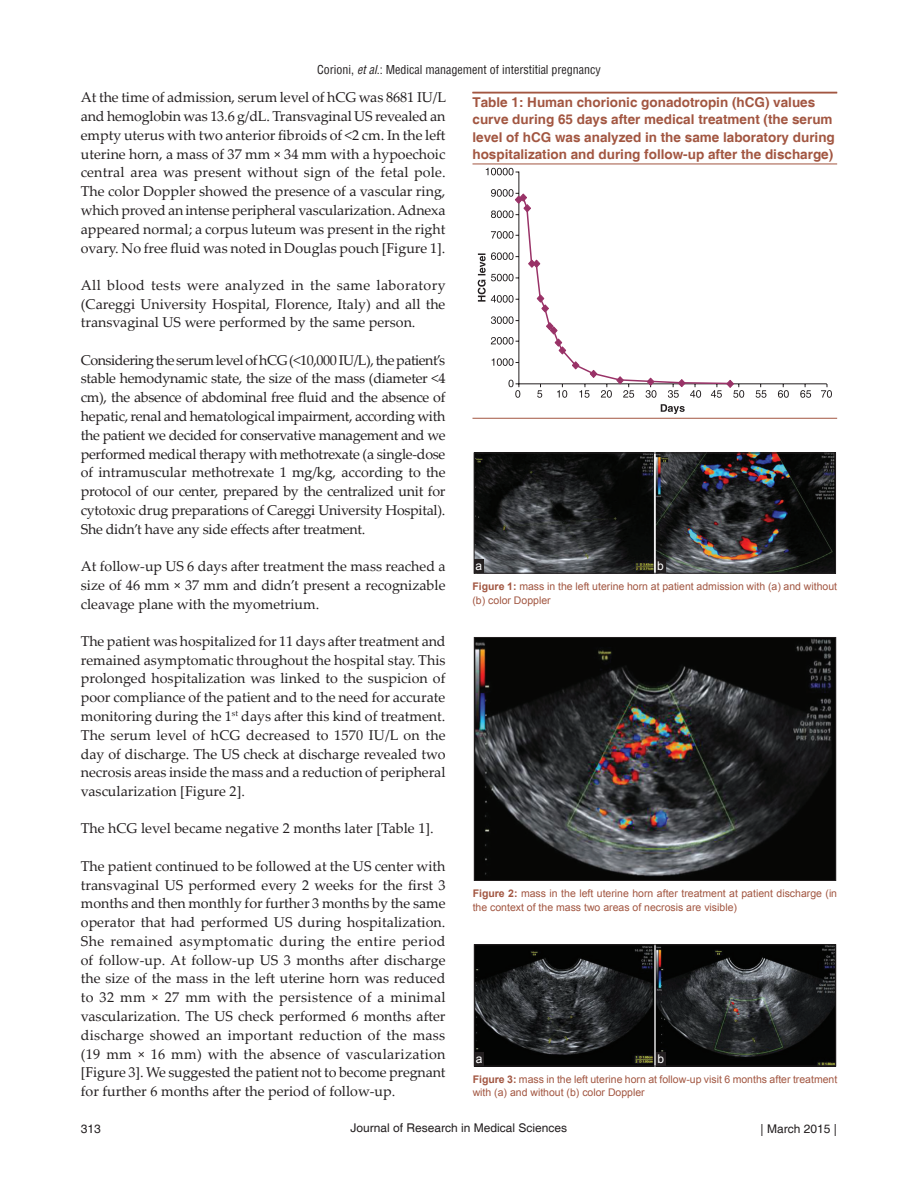
<style>
.page{position:relative;width:918px;height:1188px;background:#fff}
.page>*{position:absolute;margin:0;border:0;box-sizing:border-box;transform-origin:0 0}
.TX{font:14.25px/18.8px "Palatino Linotype";color:#231f20;text-align:justify}
.TT{font:700 13.5px/17.5px "Helvetica";color:#a25641}
.t1{font:condensed 12px "Helvetica";color:#231f20}
.t2{font:12px "Helvetica";color:#231f20}
.t3{font:12px "Arial";color:#fff}
.FGC{font:10.5px/13.6px "Arial";color:#a25641}
.s1{font-style:italic}
.s2{font-weight:700}
</style>
<div class="page">
<hr style="left:472px;top:418px;width:365px;height:1px;background:#a25641">
<hr style="left:472px;top:92px;width:365px;height:1px;background:#a25641">
<hr style="left:472px;top:164px;width:365px;height:1px;background:#a25641">
<hr style="left:519px;top:172px;width:1px;height:211px;background:#231f20">
<hr style="left:519px;top:383px;width:307px;height:1px;background:#231f20">
<svg style="left:486px;top:168px;width:32px;height:7px"></svg>
<svg style="left:756px;top:385px;width:10px;height:13px"></svg>
<svg style="left:778px;top:385px;width:11px;height:13px"></svg>
<svg style="left:800px;top:385px;width:11px;height:13px"></svg>
<svg style="left:821px;top:385px;width:11px;height:13px"></svg>
<svg style="left:661px;top:404px;width:24px;height:10px"></svg>
<svg style="left:478px;top:189px;width:266px;height:209px"></svg>
<img style="left:476px;top:455px;width:358px;height:117px">
<div style="left:474px;top:453px;width:362px;height:121px;border:1px solid #231f20"></div>
<div style="left:474px;top:560px;width:10px;height:13px;background:#231f20"></div>
<div style="left:656px;top:560px;width:9px;height:13px;background:#231f20"></div>
<img style="left:476px;top:639px;width:358px;height:240px">
<div style="left:474px;top:637px;width:362px;height:244px;border:1px solid #231f20"></div>
<img style="left:476px;top:946px;width:358px;height:118px">
<div style="left:474px;top:944px;width:362px;height:122px;border:1px solid #231f20"></div>
<div style="left:474px;top:1053px;width:10px;height:13px;background:#231f20"></div>
<div style="left:656px;top:1053px;width:10px;height:13px;background:#231f20"></div>
<p class="t1" style="left:317px;top:62px;width:285px">Corioni, <span class="s1">et al</span>.: Medical management of interstitial pregnancy</p>
<p class="TX" style="left:81px;top:87px;width:367px">At the time of admission, serum level of hCG was 8681 IU/L and hemoglobin was 13.6 g/dL. Transvaginal US revealed an empty uterus with two anterior fibroids of &lt;2 cm. In the left uterine horn, a mass of 37 mm × 34 mm with a hypoechoic central area was present without sign of the fetal pole.<br>The color Doppler showed the presence of a vascular ring, which proved an intense peripheral vascularization. Adnexa appeared normal; a corpus luteum was present in the right ovary. No free fluid was noted in Douglas pouch [Figure 1].</p>
<p class="TX" style="left:81px;top:275px;width:366px">All blood tests were analyzed in the same laboratory (Careggi University Hospital, Florence, Italy) and all the transvaginal US were performed by the same person.</p>
<p class="TX" style="left:81px;top:350px;width:366px">Considering the serum level of hCG (&lt;10,000 IU/L), the patient’s stable hemodynamic state, the size of the mass (diameter &lt;4 cm), the absence of abdominal free fluid and the absence of hepatic, renal and hematological impairment, according with the patient we decided for conservative management and we performed medical therapy with methotrexate (a single-dose of intramuscular methotrexate 1 mg/kg, according to the protocol of our center, prepared by the centralized unit for cytotoxic drug preparations of Careggi University Hospital).<br>She didn’t have any side effects after treatment.</p>
<p class="TX" style="left:81px;top:556px;width:366px">At follow-up US 6 days after treatment the mass reached a size of 46 mm × 37 mm and didn’t present a recognizable cleavage plane with the myometrium.</p>
<p class="TX" style="left:81px;top:631px;width:366px">The patient was hospitalized for 11 days after treatment and remained asymptomatic throughout the hospital stay. This prolonged hospitalization was linked to the suspicion of poor compliance of the patient and to the need for accurate monitoring during the 1<sup>st</sup> days after this kind of treatment.<br>The serum level of hCG decreased to 1570 IU/L on the day of discharge. The US check at discharge revealed two necrosis areas inside the mass and a reduction of peripheral vascularization [Figure 2].</p>
<p class="TX" style="left:81px;top:819px;width:354px">The hCG level became negative 2 months later [Table 1].</p>
<p class="TX" style="left:81px;top:856px;width:366px">The patient continued to be followed at the US center with transvaginal US performed every 2 weeks for the first 3 months and then monthly for further 3 months by the same operator that had performed US during hospitalization.<br>She remained asymptomatic during the entire period of follow-up. At follow-up US 3 months after discharge the size of the mass in the left uterine horn was reduced to 32 mm × 27 mm with the persistence of a minimal vascularization. The US check performed 6 months after discharge showed an important reduction of the mass (19 mm × 16 mm) with the absence of vascularization [Figure 3]. We suggested the patient not to become pregnant for further 6 months after the period of follow-up.</p>
<p class="TT" style="left:472px;top:94px;width:364px">Table 1: Human chorionic gonadotropin (hCG) values curve during 65 days after medical treatment (the serum level of hCG was analyzed in the same laboratory during hospitalization and during follow-up after the discharge)</p>
<p class="t3" style="left:476px;top:558px;width:8px">a</p>
<p class="t3" style="left:657px;top:558px;width:8px">b</p>
<p class="FGC" style="left:472px;top:580px;width:366px"><span class="s2">Figure 1:</span> mass in the left uterine horn at patient admission with (a) and without (b) color Doppler</p>
<p class="FGC" style="left:473px;top:887px;width:366px"><span class="s2">Figure 2:</span> mass in the left uterine horn after treatment at patient discharge (in the context of the mass two areas of necrosis are visible)</p>
<p class="t3" style="left:476px;top:1051px;width:8px">a</p>
<p class="t3" style="left:658px;top:1051px;width:8px">b</p>
<p class="FGC" style="left:473px;top:1072px;width:366px"><span class="s2">Figure 3:</span> mass in the left uterine horn at follow-up visit 6 months after treatment with (a) and without (b) color Doppler</p>
<p class="t2" style="left:81px;top:1122px;width:22px">313</p>
<p class="t2" style="left:351px;top:1121px;width:218px">Journal of Research in Medical Sciences</p>
<p class="t2" style="left:761px;top:1122px;width:78px">| March 2015 |</p>
</div>
